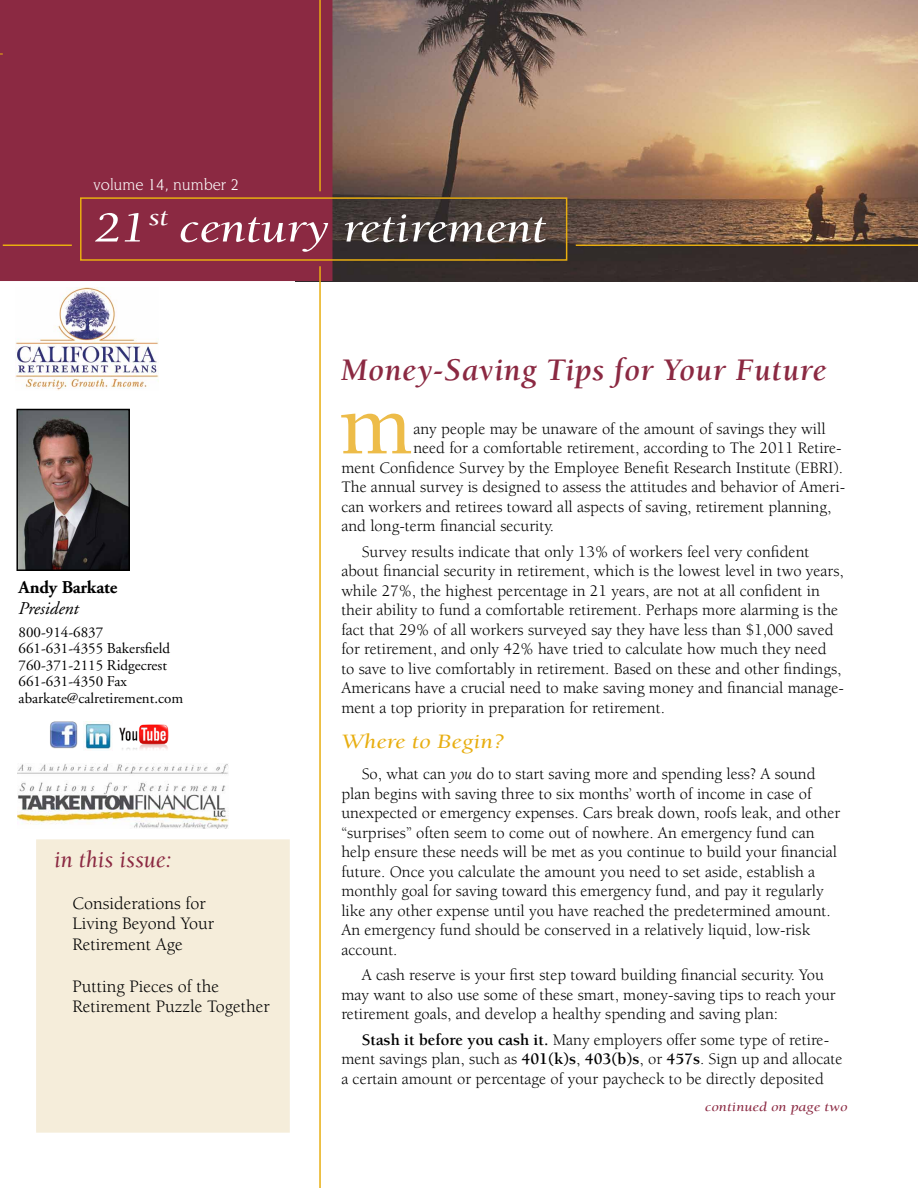
<style>
.page{position:relative;width:918px;height:1188px;background:#fff}
.page>*{position:absolute;margin:0;border:0;box-sizing:border-box;transform-origin:0 0}
.t1{font:500 90px "Berkeley";color:#edbc49}
.t2{font:italic 43.5px "Berkeley";letter-spacing:-.01em;color:#fff;scale:1.2 1}
.t3{font:italic 700 32.25px "Berkeley";letter-spacing:.02em;color:#8b2942}
.t4{font:italic 25.35px "Berkeley";color:#fff;scale:1.2 1}
.t5{font:italic 24px "Berkeley";color:#8b2942}
.t6{font:italic 21px "Berkeley";color:#e8ae10;scale:1.2 1}
.t7{font:18px/20.2px "Berkeley";color:#000}
.t8{font:700 18px "Adobe Garamond";letter-spacing:-.01em;color:#000}
.t9{font:italic 18px "Adobe Garamond";color:#000}
.t10{font:16.5px/19.5px "Berkeley";color:#000}
.t11{font:16.5px "Novarese IT Cby BT";color:#fff}
.t12{font:15px/16.5px "Adobe Garamond";color:#000}
.t13{font:italic 13.5px "Berkeley";color:#8b2942;scale:1.2 1}
.s1{font-style:italic}
.s2{font-weight:700}
</style>
<div class="page">
<div style="left:36px;top:839px;width:254px;height:294px;background:#f5edda;border:2px solid #f5edda"></div>
<img style="left:332px;top:0;width:586px;height:281px">
<div style="left:0;top:0;width:332px;height:281px;background:#8b2942"></div>
<div style="left:80px;top:197px;width:487px;height:64px;border:2px solid #e8ae10"></div>
<svg style="left:0;top:0;width:3px;height:76px"></svg>
<div style="left:315px;top:204px;width:11px;height:52px;background:#8b2942"></div>
<hr style="left:3px;top:244px;width:69px;height:2px;background:#e8ae10">
<hr style="left:576px;top:244px;width:342px;height:2px;background:#e8ae10">
<hr style="left:319px;top:0;width:2px;height:191px;background:#e8ae10">
<div style="left:144px;top:213px;width:30px;height:33px;background:#8b2942"></div>
<hr style="left:319px;top:266px;width:2px;height:922px;background:#e8ae10">
<img style="left:19px;top:412px;width:108px;height:156px">
<div style="left:16px;top:409px;width:114px;height:162px;border:2px solid #000"></div>
<img style="left:15px;top:287px;width:143px;height:104px">
<img style="left:17px;top:764px;width:211px;height:64px">
<img style="left:50px;top:721px;width:27px;height:28px">
<img style="left:84px;top:721px;width:28px;height:29px">
<img style="left:119px;top:724px;width:50px;height:26px">
<p class="t11" style="left:94px;top:175px;width:147px">volume 14, number 2</p>
<h3 class="t4" style="left:148px;top:204px;width:18px">st</h3>
<h2 class="t2" style="left:95px;top:205px;width:378px">21<sup>st</sup> century retirement</h2>
<p class="t8" style="left:19px;top:577px;width:100px">Andy Barkate</p>
<p class="t9" style="left:19px;top:599px;width:62px">President</p>
<p class="t12" style="left:19px;top:624px;width:166px">800-914-6837<br>661-631-4355 Bakersfield<br>760-371-2115 Ridgecrest<br>661-631-4350 Fax abarkate@calretirement.com</p>
<h3 class="t5" style="left:54px;top:847px;width:119px">in this issue:</h3>
<p class="t7" style="left:72px;top:894px;width:143px">Considerations for<br>Living Beyond Your<br>Retirement Age</p>
<p class="t7" style="left:72px;top:976px;width:199px">Putting Pieces of the<br>Retirement Puzzle Together</p>
<h3 class="t3" style="left:341px;top:352px;width:487px">Money-Saving Tips for Your Future</h3>
<h1 class="t1" style="left:339px;top:378px;width:75px">m</h1>
<p class="t10" style="left:413px;top:419px;width:414px">any people may be unaware of the amount of savings they will</p>
<p class="t10" style="left:413px;top:439px;width:430px">need for a comfortable retirement, according to The 2011 Retire-</p>
<p class="t10" style="left:341px;top:458px;width:503px">ment Confidence Survey by the Employee Benefit Research Institute (EBRI).</p>
<p class="t10" style="left:341px;top:478px;width:505px">The annual survey is designed to assess the attitudes and behavior of Ameri-</p>
<p class="t10" style="left:341px;top:497px;width:491px">can workers and retirees toward all aspects of saving, retirement planning,</p>
<p class="t10" style="left:341px;top:517px;width:214px">and long-term financial security.</p>
<p class="t10" style="left:341px;top:542px;width:504px;text-indent:20px">Survey results indicate that only 13% of workers feel very confident about financial security in retirement, which is the lowest level in two years, while 27%, the highest percentage in 21 years, are not at all confident in their ability to fund a comfortable retirement. Perhaps more alarming is the fact that 29% of all workers surveyed say they have less than $1,000 saved for retirement, and only 42% have tried to calculate how much they need to save to live comfortably in retirement. Based on these and other findings, Americans have a crucial need to make saving money and financial manage&shy;ment a top priority in preparation for retirement.</p>
<p class="t6" style="left:341px;top:731px;width:137px">Where to Begin?</p>
<p class="t10" style="left:341px;top:765px;width:501px;text-indent:20px">So, what can <span class="s1">you</span> do to start saving more and spending less? A sound plan begins with saving three to six months’ worth of income in case of unexpected or emergency expenses. Cars break down, roofs leak, and other “surprises” often seem to come out of nowhere. An emergency fund can help ensure these needs will be met as you continue to build your financial future. Once you calculate the amount you need to set aside, establish a monthly goal for saving toward this emergency fund, and pay it regularly like any other expense until you have reached the predetermined amount.<br>An emergency fund should be conserved in a relatively liquid, low-risk account.</p>
<p class="t10" style="left:341px;top:966px;width:496px;text-indent:20px">A cash reserve is your first step toward building financial security. You may want to also use some of these smart, money-saving tips to reach your retirement goals, and develop a healthy spending and saving plan:</p>
<p class="t10" style="left:341px;top:1030px;width:503px;text-indent:20px"><span class="s2">Stash it before you cash it.</span> Many employers offer some type of retire&shy;ment savings plan, such as <span class="s2">401(k)s</span>, <span class="s2">403(b)s</span>, or <span class="s2">457s</span>. Sign up and allocate a certain amount or percentage of your paycheck to be directly deposited</p>
<p class="t13" style="left:705px;top:1099px;width:121px">continued on page two</p>
</div>
